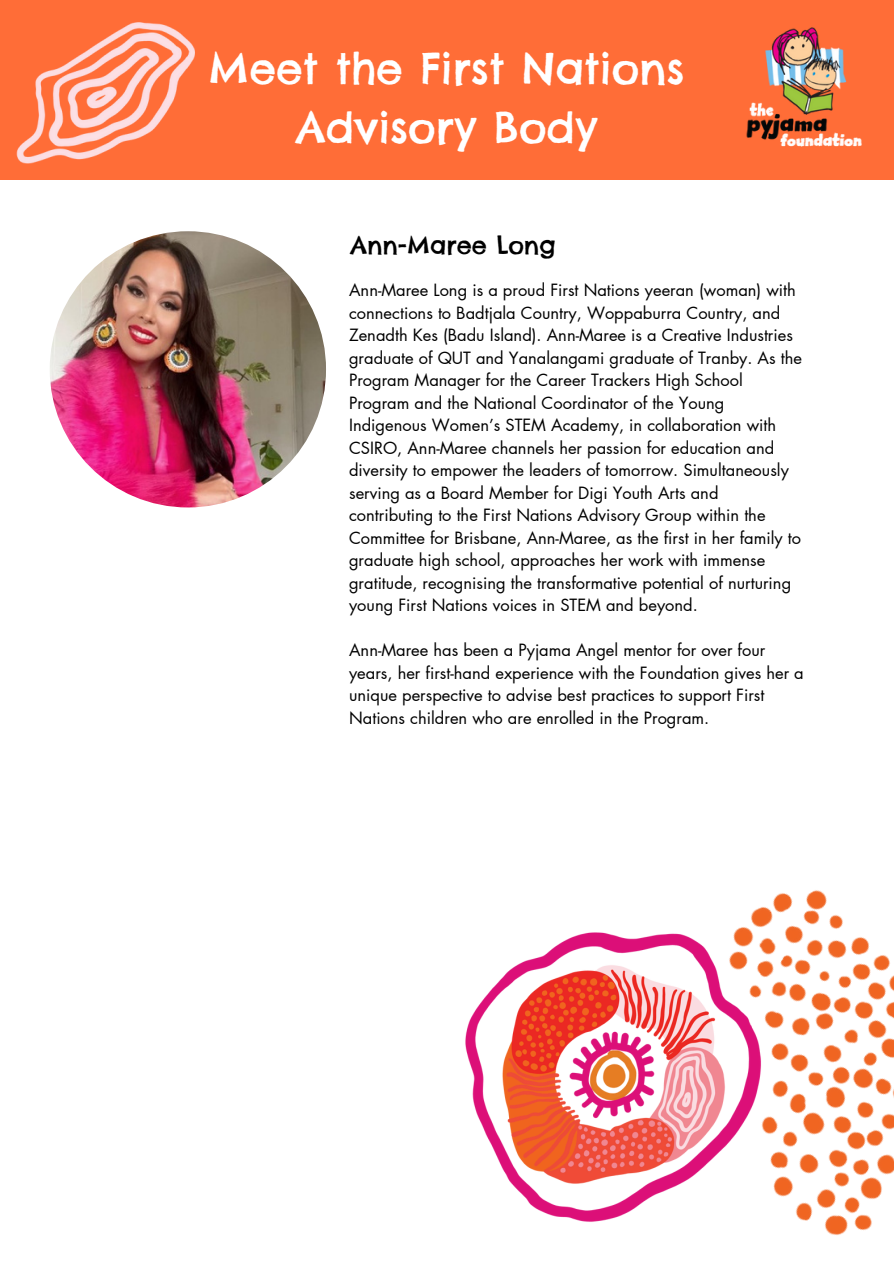
<style>
.page{position:relative;width:894px;height:1264px;background:#fff}
.page>*{position:absolute;margin:0;border:0;box-sizing:border-box;transform-origin:0 0}
.t1{font:42.45px/58.7px "Chelsea Market";color:#fff;text-align:center}
.t2{font:24px "Chelsea Market";color:#000}
.t3{font:16.5px/22.5px "Futura LT Pro";color:#000}
</style>
<div class="page">
<div style="left:0;top:0;width:893px;height:179px;background:#ff6d37"></div>
<img style="left:746px;top:27px;width:116px;height:120px">
<img style="left:50px;top:231px;width:276px;height:276px;border-radius:50%">
<img style="left:0;top:22px;width:208px;height:158px">
<img style="left:465px;top:958px;width:72px;height:251px">
<img style="left:537px;top:890px;width:356px;height:345px">
<h1 class="t1" style="left:208px;top:39px;width:477px">Meet the First Nations<br>Advisory Body</h1>
<p class="t2" style="left:350px;top:230px;width:207px">Ann-Maree Long</p>
<p class="t3" style="left:349px;top:279px;width:454px">Ann-Maree Long is a proud First Nations yeeran (woman) with connections to Badtjala Country, Woppaburra Country, and Zenadth Kes (Badu Island). Ann-Maree is a Creative Industries graduate of QUT and Yanalangami graduate of Tranby. As the Program Manager for the Career Trackers High School Program and the National Coordinator of the Young Indigenous Women’s STEM Academy, in collaboration with CSIRO, Ann-Maree channels her passion for education and diversity to empower the leaders of tomorrow. Simultaneously serving as a Board Member for Digi Youth Arts and contributing to the First Nations Advisory Group within the Committee for Brisbane, Ann-Maree, as the first in her family to graduate high school, approaches her work with immense gratitude, recognising the transformative potential of nurturing young First Nations voices in STEM and beyond.</p>
<p class="t3" style="left:349px;top:639px;width:456px">Ann-Maree has been a Pyjama Angel mentor for over four years, her first-hand experience with the Foundation gives her a unique perspective to advise best practices to support First Nations children who are enrolled in the Program.</p>
</div>
